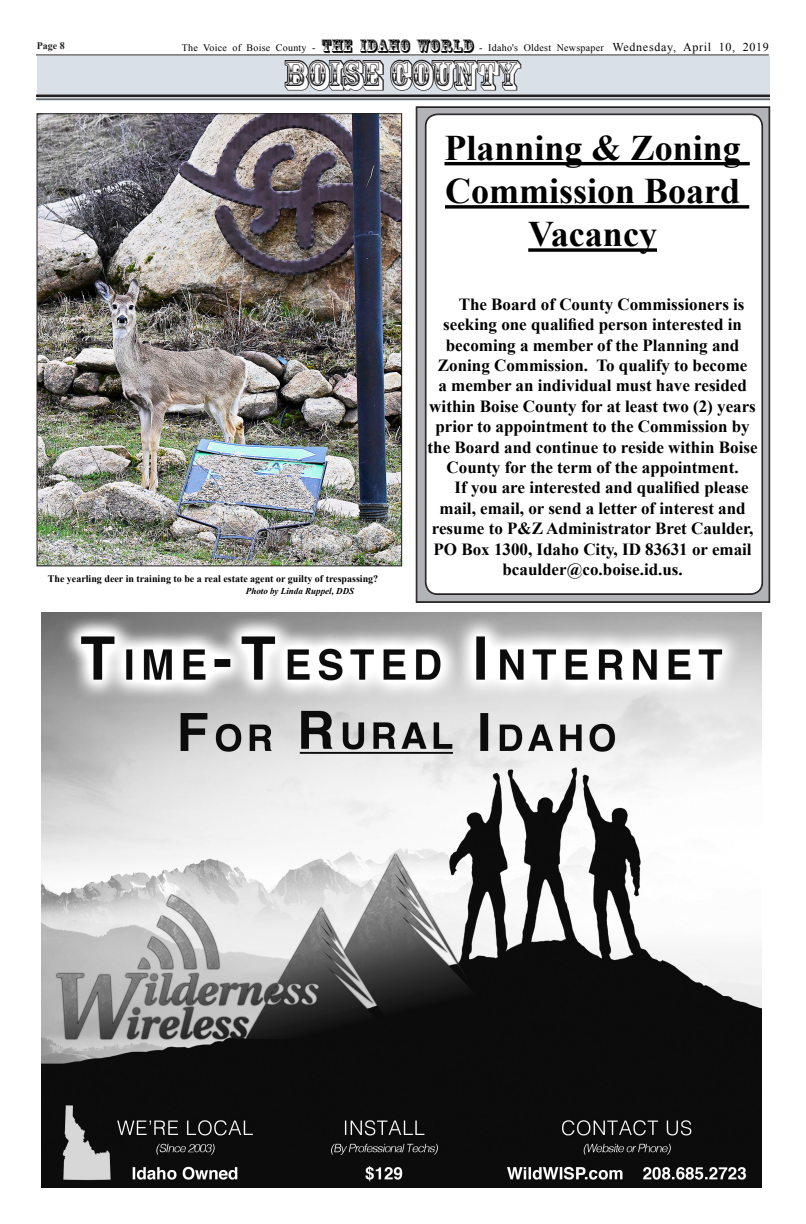
<style>
.page{position:relative;width:806px;height:1224px;background:#fff}
.page>*{position:absolute;margin:0;border:0;box-sizing:border-box;transform-origin:0 0}
.sect_heads{font:38px "Rosewood Std";color:#fff}
.t1{font:700 36px/43.2px "Times New Roman";color:#000;text-align:center}
.t2{font:700 17px "Times New Roman";color:#000}
.t3{font:10px "Times New Roman";letter-spacing:.025em;color:#000}
.Body_Text{font:700 10px "Times New Roman";color:#000}
.t4{font:700 10px "Times New Roman";color:#231f20}
.Body_Text-2{font:italic 700 9px "Times New Roman";color:#000}
.s1{font-family:"Rosewood Std";font-size:18px}
.s2{font-size:12px}
</style>
<div class="page">
<div style="left:37px;top:56px;width:733px;height:45px;background:#d9e0e8"></div>
<hr style="left:36px;top:95px;width:734px;height:2px;background:#231f20">
<hr style="left:36px;top:99px;width:734px;height:1px;background:#231f20">
<hr style="left:36px;top:55px;width:732px;height:1px;background:#231f20">
<svg style="left:284px;top:54px;width:238px;height:46px"></svg>
<img style="left:41px;top:612px;width:720px;height:576px">
<svg style="left:415px;top:106px;width:355px;height:497px;background:#a0a0a3"></svg>
<div style="left:425px;top:114px;width:337px;height:480px;background:#fff;border-radius:12px"></div>
<hr style="left:444px;top:162px;width:305px;height:3px;background:#000">
<svg style="left:445px;top:205px;width:304px;height:4px"></svg>
<svg style="left:528px;top:248px;width:129px;height:4px"></svg>
<img style="left:39px;top:115px;width:361px;height:449px">
<p class="t4" style="left:37px;top:39px;width:30px">Page 8</p>
<p class="t3" style="left:182px;top:41px;width:588px">The Voice of Boise County - <span class="s1">THE IDAHO WORLD</span> - Idaho's Oldest Newspaper <span class="s2">Wednesday, April 10, 2019</span></p>
<p class="sect_heads" style="left:284px;top:53px;width:236px">BOISE COUNTY</p>
<p class="Body_Text" style="left:48px;top:572px;width:332px">The yearling deer in training to be a real estate agent or guilty of trespassing?</p>
<p class="Body_Text-2" style="left:246px;top:585px;width:110px">Photo by Linda Ruppel, DDS</p>
<p class="t1" style="left:444px;top:125px;width:298px">Planning &amp; Zoning<br>Commission Board<br>Vacancy</p>
<p class="t2" style="left:458px;top:292px;width:287px">The Board of County Commissioners is</p>
<p class="t2" style="left:443px;top:313px;width:300px">seeking one qualified person interested in</p>
<p class="t2" style="left:446px;top:333px;width:295px">becoming a member of the Planning and</p>
<p class="t2" style="left:438px;top:353px;width:311px">Zoning Commission. To qualify to become</p>
<p class="t2" style="left:438px;top:374px;width:310px">a member an individual must have resided</p>
<p class="t2" style="left:429px;top:394px;width:328px">within Boise County for at least two (2) years</p>
<p class="t2" style="left:435px;top:415px;width:316px">prior to appointment to the Commission by</p>
<p class="t2" style="left:427px;top:435px;width:331px">the Board and continue to reside within Boise</p>
<p class="t2" style="left:446px;top:455px;width:293px">County for the term of the appointment.</p>
<p class="t2" style="left:454px;top:476px;width:296px">If you are interested and qualified please</p>
<p class="t2" style="left:439px;top:496px;width:307px">mail, email, or send a letter of interest and</p>
<p class="t2" style="left:432px;top:517px;width:323px">resume to P&amp;Z Administrator Bret Caulder,</p>
<p class="t2" style="left:433px;top:537px;width:319px">PO Box 1300, Idaho City, ID 83631 or email</p>
<p class="t2" style="left:502px;top:557px;width:182px">bcaulder@co.boise.id.us.</p>
</div>
